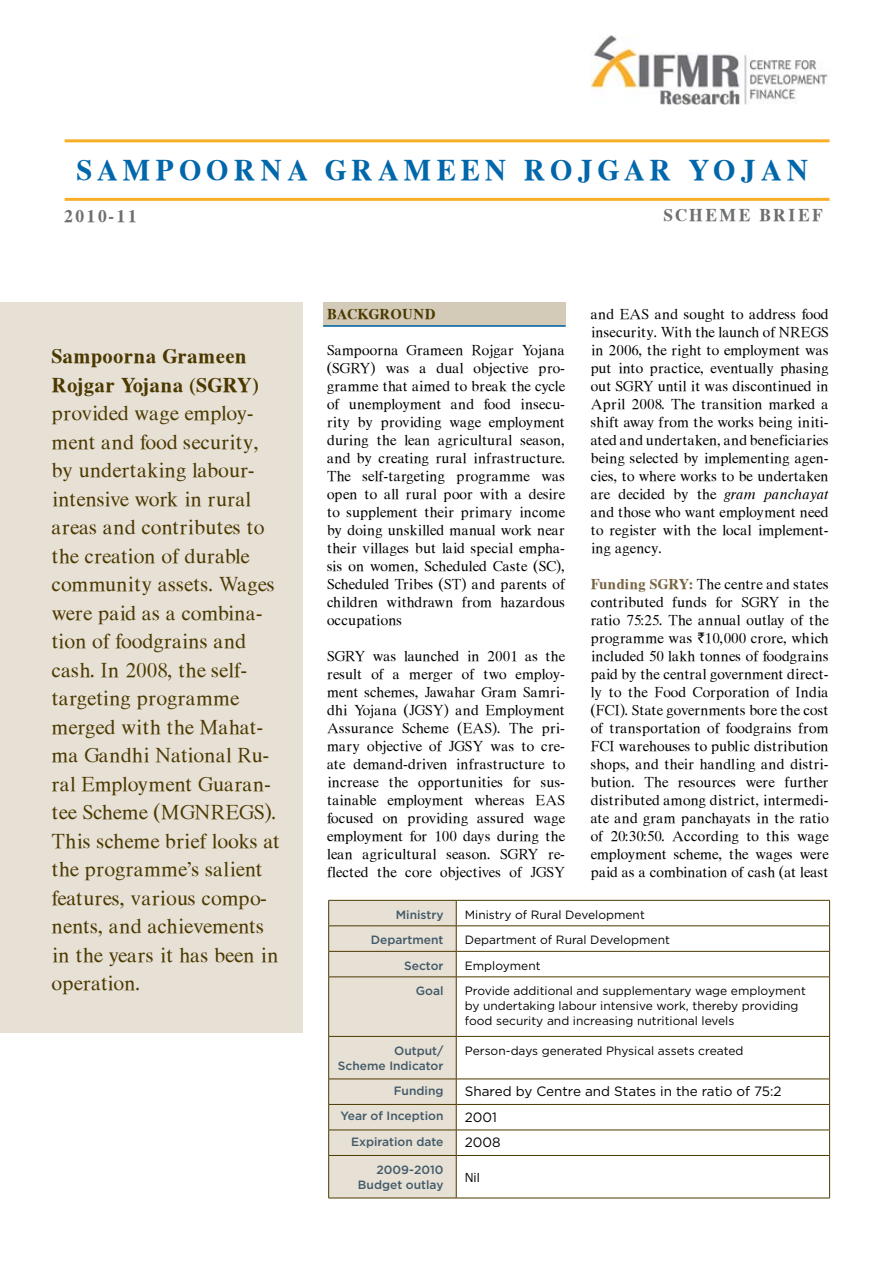
<style>
.page{position:relative;width:893px;height:1263px;background:#fff}
.page>*{position:absolute;margin:0;border:0;box-sizing:border-box;transform-origin:0 0}
.t1{font:700 30px "Mg Open Canonica";letter-spacing:.14em;color:#0067ab}
.t2{font:21px/28.5px "Mg Open Canonica";color:#4b3900}
.t3{font:700 21px/28.5px "Mg Open Canonica";color:#4b3900}
.t4{font:700 18px "Mg Open Canonica";letter-spacing:.11em;color:#6d6f71}
.t5{font:15px/18px "Mg Open Canonica";color:#000;text-align:justify}
.t6{font:700 15px "Mg Open Canonica";color:#4b3900}
.t7{font:13.5px "Gotham HTF";color:#000}
.t8{font:13.5px "Franklin Gothic";color:#000}
.t9{font:12px/15px "Gotham HTF";color:#000}
.t10{font:500 12px/15px "Gotham HTF";color:#415968;text-align:right}
.s1{font-style:italic}
.s2{font-weight:700;color:#776441}
.s3{font-family:"Rupee"}
</style>
<div class="page">
<div style="left:323px;top:302px;width:243px;height:25px;background:#d3cab7"></div>
<img style="left:590px;top:35px;width:238px;height:69px">
<hr style="left:65px;top:139px;width:764px;height:3px;background:#f9af25">
<hr style="left:65px;top:198px;width:764px;height:3px;background:#f9af25">
<div style="left:0;top:303px;width:302px;height:730px;background:#e7e0d5"></div>
<hr style="left:323px;top:325px;width:243px;height:2px;background:#0067ab">
<svg style="left:328px;top:900px;width:129px;height:298px;background:#e0d9cc"></svg>
<hr style="left:328px;top:1155px;width:128px;height:1px;background:#4b3900">
<hr style="left:328px;top:1156px;width:1px;height:42px;background:#4b3900">
<hr style="left:456px;top:1156px;width:1px;height:42px;background:#4b3900">
<hr style="left:328px;top:1198px;width:128px;height:1px;background:#4b3900">
<hr style="left:456px;top:900px;width:374px;height:1px;background:#4b3900">
<hr style="left:456px;top:925px;width:374px;height:1px;background:#4b3900">
<hr style="left:456px;top:951px;width:374px;height:1px;background:#4b3900">
<svg style="left:829px;top:900px;width:1px;height:76px"></svg>
<hr style="left:456px;top:976px;width:374px;height:1px;background:#4b3900">
<hr style="left:829px;top:977px;width:1px;height:59px;background:#4b3900">
<hr style="left:456px;top:1036px;width:374px;height:1px;background:#4b3900">
<hr style="left:829px;top:1036px;width:1px;height:43px;background:#4b3900">
<hr style="left:456px;top:1079px;width:374px;height:1px;background:#4b3900">
<hr style="left:456px;top:1104px;width:374px;height:1px;background:#4b3900">
<hr style="left:456px;top:1130px;width:374px;height:1px;background:#4b3900">
<svg style="left:829px;top:1079px;width:1px;height:76px"></svg>
<hr style="left:456px;top:1155px;width:374px;height:1px;background:#4b3900">
<hr style="left:829px;top:1156px;width:1px;height:42px;background:#4b3900">
<hr style="left:456px;top:1198px;width:374px;height:1px;background:#4b3900">
<h1 class="t1" style="left:77px;top:154px;width:734px">SAMPOORNA GRAMEEN ROJGAR YOJAN</h1>
<p class="t4" style="left:64px;top:206px;width:75px">2010-11</p>
<p class="t4" style="left:664px;top:206px;width:161px">SCHEME BRIEF</p>
<h2 class="t3" style="left:52px;top:342px;width:209px">Sampoorna Grameen<br>Rojgar Yojana (SGRY)</h2>
<p class="t2" style="left:52px;top:399px;width:230px">provided wage employ&shy;ment and food security, by undertaking labour&shy;intensive work in rural areas and contributes to the creation of durable community assets. Wages were paid as a combina&shy;tion of foodgrains and cash. In 2008, the self&shy;targeting programme merged with the Mahat&shy;ma Gandhi National Ru&shy;ral Employment Guaran&shy;tee Scheme (MGNREGS).<br>This scheme brief looks at the programme’s salient features, various compo&shy;nents, and achievements in the years it has been in operation.</p>
<p class="t6" style="left:327px;top:306px;width:110px">BACKGROUND</p>
<p class="t5" style="left:327px;top:341px;width:240px">Sampoorna Grameen Rojgar Yojana (SGRY) was a dual objective pro&shy;gramme that aimed to break the cycle of unemployment and food insecu&shy;rity by providing wage employment during the lean agricultural season, and by creating rural infrastructure.<br>The self-targeting programme was open to all rural poor with a desire to supplement their primary income by doing unskilled manual work near their villages but laid special empha&shy;sis on women, Scheduled Caste (SC), Scheduled Tribes (ST) and parents of children withdrawn from hazardous occupations</p>
<p class="t5" style="left:327px;top:647px;width:240px">SGRY was launched in 2001 as the result of a merger of two employ&shy;ment schemes, Jawahar Gram Samri&shy;dhi Yojana (JGSY) and Employment Assurance Scheme (EAS). The pri&shy;mary objective of JGSY was to cre&shy;ate demand-driven infrastructure to increase the opportunities for sus&shy;tainable employment whereas EAS focused on providing assured wage employment for 100 days during the lean agricultural season. SGRY re&shy;flected the core objectives of JGSY</p>
<p class="t5" style="left:591px;top:305px;width:240px">and EAS and sought to address food insecurity. With the launch of NREGS in 2006, the right to employment was put into practice, eventually phasing out SGRY until it was discontinued in April 2008. The transition marked a shift away from the works being initi&shy;ated and undertaken, and beneficiaries being selected by implementing agen&shy;cies, to where works to be undertaken are decided by the <span class="s1">gram panchayat </span>and those who want employment need to register with the local implement&shy;ing agency.</p>
<p class="t5" style="left:591px;top:575px;width:240px"><span class="s2">Funding SGRY:</span> The centre and states contributed funds for SGRY in the ratio 75:25. The annual outlay of the programme was <span class="s3">`</span>10,000 crore, which included 50 lakh tonnes of foodgrains paid by the central government direct&shy;ly to the Food Corporation of India (FCI). State governments bore the cost of transportation of foodgrains from FCI warehouses to public distribution shops, and their handling and distri&shy;bution. The resources were further distributed among district, intermedi&shy;ate and gram panchayats in the ratio of 20:30:50. According to this wage employment scheme, the wages were paid as a combination of cash (at least</p>
<p class="t10" style="left:396px;top:907px;width:49px">Ministry</p>
<p class="t9" style="left:465px;top:907px;width:182px">Ministry of Rural Development</p>
<p class="t10" style="left:371px;top:932px;width:74px">Department</p>
<p class="t9" style="left:465px;top:932px;width:207px">Department of Rural Development</p>
<p class="t10" style="left:404px;top:958px;width:41px">Sector</p>
<p class="t9" style="left:465px;top:958px;width:77px">Employment</p>
<p class="t10" style="left:416px;top:983px;width:29px">Goal</p>
<p class="t9" style="left:465px;top:983px;width:343px">Provide additional and supplementary wage employment by undertaking labour intensive work, thereby providing food security and increasing nutritional levels</p>
<p class="t10" style="left:338px;top:1043px;width:107px">Output/<br>Scheme Indicator</p>
<p class="t9" style="left:465px;top:1043px;width:280px">Person-days generated Physical assets created</p>
<p class="t10" style="left:394px;top:1083px;width:51px">Funding</p>
<p class="t7" style="left:465px;top:1084px;width:318px">Shared by Centre and States in the ratio of 75:2</p>
<p class="t10" style="left:340px;top:1108px;width:104px">Year of Inception</p>
<p class="t7" style="left:465px;top:1109px;width:34px">2001</p>
<p class="t10" style="left:351px;top:1134px;width:94px">Expiration date</p>
<p class="t7" style="left:465px;top:1135px;width:37px">2008</p>
<p class="t10" style="left:358px;top:1162px;width:87px">2009-2010<br>Budget outlay</p>
<p class="t8" style="left:465px;top:1169px;width:17px">Nil</p>
</div>
